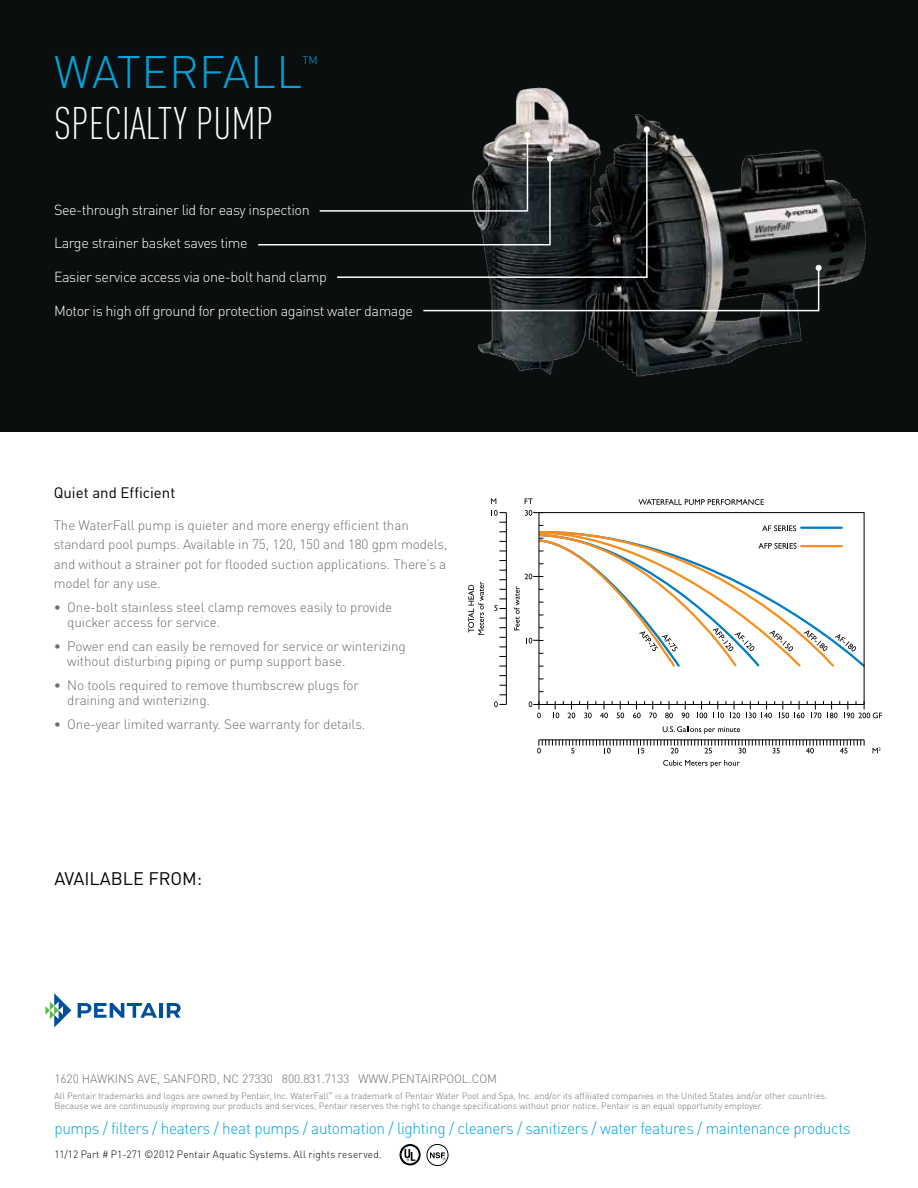
<style>
.page{position:relative;width:918px;height:1188px;background:#fff}
.page>*{position:absolute;margin:0;border:0;box-sizing:border-box;transform-origin:0 0}
.t1{font:300 condensed 45px "DIN Pro";color:#fff}
.t2{font:300 45px "DIN Pro";color:#00a3d8}
.t3{font:18px "DIN Pro";color:#000}
.t4{font:300 16.2px "DIN Pro";letter-spacing:-.02em;color:#00a3d8;scale:.95 1}
.t5{font:15px "DIN Pro";color:#000}
.t6{font:300 14.4px "DIN Pro";letter-spacing:-.03em;color:#fff}
.t7{font:300 13.5px/19.5px "DIN Pro";letter-spacing:-.01em;color:#6d6e71}
.t8{font:300 12px "DIN Pro";letter-spacing:-.005em;color:#6d6e71}
.t9{font:300 11.25px "DIN Pro";color:#00a3d8}
.t10{font:300 10.5px "DIN Pro";letter-spacing:.02em;color:#000;scale:.95 1}
.t11{font:300 9px/10.5px "DIN Pro";color:#6d6e71}
</style>
<div class="page">
<svg style="left:45px;top:993px;width:26px;height:34px"></svg>
<svg style="left:78px;top:1003px;width:79px;height:15px"></svg>
<hr style="left:159px;top:1003px;width:4px;height:15px;background:#004f9a">
<svg style="left:167px;top:1003px;width:14px;height:15px"></svg>
<div style="left:0;top:0;width:918px;height:432px;background:#0b0e0e"></div>
<img style="left:478px;top:87px;width:388px;height:290px">
<svg style="left:400px;top:1144px;width:21px;height:21px"></svg>
<div style="left:427px;top:1144px;width:21px;height:22px;border:1px solid #000;border-radius:50%"></div>
<svg style="left:430px;top:1152px;width:15px;height:8px"></svg>
<hr style="left:506px;top:513px;width:1px;height:191px;background:#000">
<svg style="left:525px;top:510px;width:14px;height:6px"></svg>
<svg style="left:491px;top:510px;width:15px;height:6px"></svg>
<svg style="left:494px;top:695px;width:12px;height:12px"></svg>
<svg style="left:494px;top:599px;width:12px;height:12px"></svg>
<svg style="left:537px;top:740px;width:328px;height:13px"></svg>
<svg style="left:873px;top:747px;width:8px;height:6px"></svg>
<svg style="left:663px;top:760px;width:77px;height:8px"></svg>
<svg style="left:663px;top:726px;width:77px;height:8px"></svg>
<svg style="left:638px;top:499px;width:126px;height:6px"></svg>
<svg style="left:468px;top:582px;width:16px;height:53px"></svg>
<svg style="left:529px;top:701px;width:353px;height:17px"></svg>
<svg style="left:525px;top:498px;width:8px;height:6px"></svg>
<svg style="left:491px;top:498px;width:5px;height:6px"></svg>
<svg style="left:514px;top:525px;width:342px;height:143px"></svg>
<div style="left:539px;top:512px;width:325px;height:193px;border:1px solid #000"></div>
<svg style="left:258px;top:210px;width:78px;height:36px"></svg>
<svg style="left:336px;top:128px;width:312px;height:150px"></svg>
<svg style="left:644px;top:126px;width:6px;height:6px"></svg>
<svg style="left:422px;top:265px;width:400px;height:47px"></svg>
<h1 class="t2" style="left:54px;top:37px;width:65px">Water</h1>
<h1 class="t2" style="left:199px;top:37px;width:51px">Fall</h1>
<p class="t9" style="left:302px;top:52px;width:17px">TM</p>
<h1 class="t1" style="left:54px;top:92px;width:33px">SPECIALTY</h1>
<h1 class="t1" style="left:196px;top:92px;width:74px">PUMP</h1>
<p class="t6" style="left:54px;top:198px;width:257px">See-through strainer lid for easy inspection</p>
<p class="t6" style="left:54px;top:232px;width:195px">Large strainer basket saves time</p>
<p class="t6" style="left:54px;top:266px;width:274px">Easier service access via one-bolt hand clamp</p>
<p class="t6" style="left:54px;top:299px;width:360px">Motor is high off ground for protection against water damage</p>
<p class="t5" style="left:54px;top:480px;width:123px">Quiet and Efficient</p>
<p class="t7" style="left:54px;top:514px;width:395px">The WaterFall pump is quieter and more energy efficient than standard pool pumps. Available in 75, 120, 150 and 180 gpm models, and without a strainer pot for flooded suction applications. There’s a model for any use.</p>
<p class="t7" style="left:67px;top:599px;width:326px;line-height:15px;text-indent:-14px">• One-bolt stainless steel clamp removes easily to provide quicker access for service.</p>
<p class="t7" style="left:67px;top:638px;width:340px;line-height:15px;text-indent:-14px">• Power end can easily be removed for service or winterizing without disturbing piping or pump support base.</p>
<p class="t7" style="left:67px;top:677px;width:293px;line-height:15px;text-indent:-14px">• No tools required to remove thumbscrew plugs for draining and winterizing.</p>
<p class="t7" style="left:54px;top:713px;width:313px">• One-year limited warranty. See warranty for details.</p>
<h2 class="t3" style="left:54px;top:864px;width:149px">AVAILABLE FROM:</h2>
<p class="t8" style="left:54px;top:1069px;width:444px">1620 HAWKINS AVE, SANFORD, NC 27330 800.831.7133 WWW.PENTAIRPOOL.COM</p>
<p class="t11" style="left:54px;top:1090px;width:775px">All Pentair trademarks and logos are owned by Pentair, Inc. WaterFall<sup>™</sup> is a trademark of Pentair Water Pool and Spa, Inc. and/or its affiliated companies in the United States and/or other countries.<br>Because we are continuously improving our products and services, Pentair reserves the right to change specifications without prior notice. Pentair is an equal opportunity employer.</p>
<p class="t4" style="left:54px;top:1116px;width:840px">pumps / filters / heaters / heat pumps / automation / lighting / cleaners / sanitizers / water features / maintenance products</p>
<p class="t10" style="left:54px;top:1146px;width:346px">11/12 Part # P1-271 ©2012 Pentair Aquatic Systems. All rights reserved.</p>
</div>
